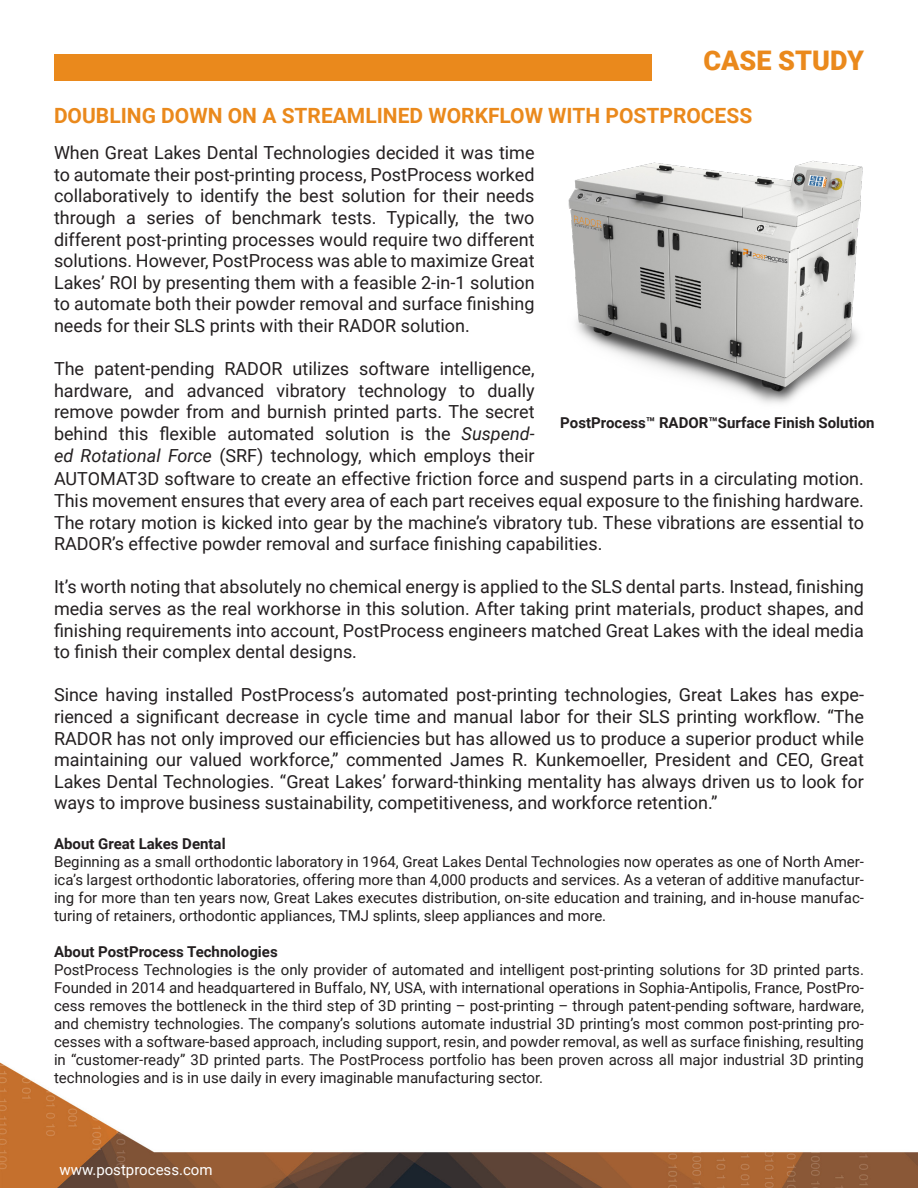
<style>
.page{position:relative;width:918px;height:1188px;background:#fff}
.page>*{position:absolute;margin:0;border:0;box-sizing:border-box;transform-origin:0 0}
.t1{font:900 27px "Roboto";color:#ea891c}
.t2{font:700 21px "Roboto";color:#ea891c}
.t3{font:18px/21.6px "Roboto";color:#231f20;text-align:justify}
.t4{font:15px/18px "Roboto";color:#231f20;text-align:justify}
.t5{font:700 15px "Roboto";color:#231f20}
.t6{font:15px "Roboto";color:#fff}
.s1{font-style:italic}
</style>
<div class="page">
<img style="left:0;top:1062px;width:918px;height:126px">
<div style="left:54px;top:54px;width:597px;height:27px;background:#ea891c"></div>
<img style="left:568px;top:160px;width:295px;height:244px">
<p class="t1" style="left:703px;top:41px;width:162px">CASE STUDY</p>
<p class="t2" style="left:54px;top:101px;width:700px">DOUBLING DOWN ON A STREAMLINED WORKFLOW WITH POSTPROCESS</p>
<p class="t3" style="left:54px;top:141px;width:482px">When Great Lakes Dental Technologies decided it was time to automate their post-printing process, PostProcess worked collaboratively to identify the best solution for their needs through a series of benchmark tests. Typically, the two different post-printing processes would require two different solutions. However, PostProcess was able to maximize Great Lakes’ ROI by presenting them with a feasible 2-in-1 solution to automate both their powder removal and surface finishing needs for their SLS prints with their RADOR solution.</p>
<p class="t3" style="left:54px;top:357px;width:482px">The patent-pending RADOR utilizes software intelligence, hardware, and advanced vibratory technology to dually</p>
<p class="t3" style="left:54px;top:401px;width:482px">remove powder from and burnish printed parts. The secret behind this flexible automated solution is the <span class="s1">Suspend&shy;ed Rotational Force</span> (SRF) technology, which employs their</p>
<p class="t5" style="left:560px;top:412px;width:316px">PostProcess™ RADOR™Surface Finish Solution</p>
<p class="t3" style="left:54px;top:468px;width:812px">AUTOMAT3D software to create an effective friction force and suspend parts in a circulating motion.<br>This movement ensures that every area of each part receives equal exposure to the finishing hardware.<br>The rotary motion is kicked into gear by the machine’s vibratory tub. These vibrations are essential to RADOR’s effective powder removal and surface finishing capabilities.</p>
<p class="t3" style="left:54px;top:576px;width:812px">It’s worth noting that absolutely no chemical energy is applied to the SLS dental parts. Instead, finishing media serves as the real workhorse in this solution. After taking print materials, product shapes, and finishing requirements into account, PostProcess engineers matched Great Lakes with the ideal media to finish their complex dental designs.</p>
<p class="t3" style="left:54px;top:684px;width:812px">Since having installed PostProcess’s automated post-printing technologies, Great Lakes has expe&shy;rienced a significant decrease in cycle time and manual labor for their SLS printing workflow. “The RADOR has not only improved our efficiencies but has allowed us to produce a superior product while maintaining our valued workforce,” commented James R. Kunkemoeller, President and CEO, Great Lakes Dental Technologies. “Great Lakes’ forward-thinking mentality has always driven us to look for ways to improve business sustainability, competitiveness, and workforce retention.”</p>
<p class="t5" style="left:54px;top:833px;width:173px">About Great Lakes Dental</p>
<p class="t4" style="left:54px;top:852px;width:812px">Beginning as a small orthodontic laboratory in 1964, Great Lakes Dental Technologies now operates as one of North Amer&shy;ica’s largest orthodontic laboratories, offering more than 4,000 products and services. As a veteran of additive manufactur&shy;ing for more than ten years now, Great Lakes executes distribution, on-site education and training, and in-house manufac&shy;turing of retainers, orthodontic appliances, TMJ splints, sleep appliances and more.</p>
<p class="t5" style="left:54px;top:941px;width:225px">About PostProcess Technologies</p>
<p class="t4" style="left:54px;top:960px;width:812px">PostProcess Technologies is the only provider of automated and intelligent post-printing solutions for 3D printed parts.<br>Founded in 2014 and headquartered in Buffalo, NY, USA, with international operations in Sophia-Antipolis, France, PostPro&shy;cess removes the bottleneck in the third step of 3D printing – post-printing – through patent-pending software, hardware, and chemistry technologies. The company’s solutions automate industrial 3D printing’s most common post-printing pro&shy;cesses with a software-based approach, including support, resin, and powder removal, as well as surface finishing, resulting in “customer-ready” 3D printed parts. The PostProcess portfolio has been proven across all major industrial 3D printing technologies and is in use daily in every imaginable manufacturing sector.</p>
<p class="t6" style="left:59px;top:1159px;width:155px">www.postprocess.com</p>
</div>
